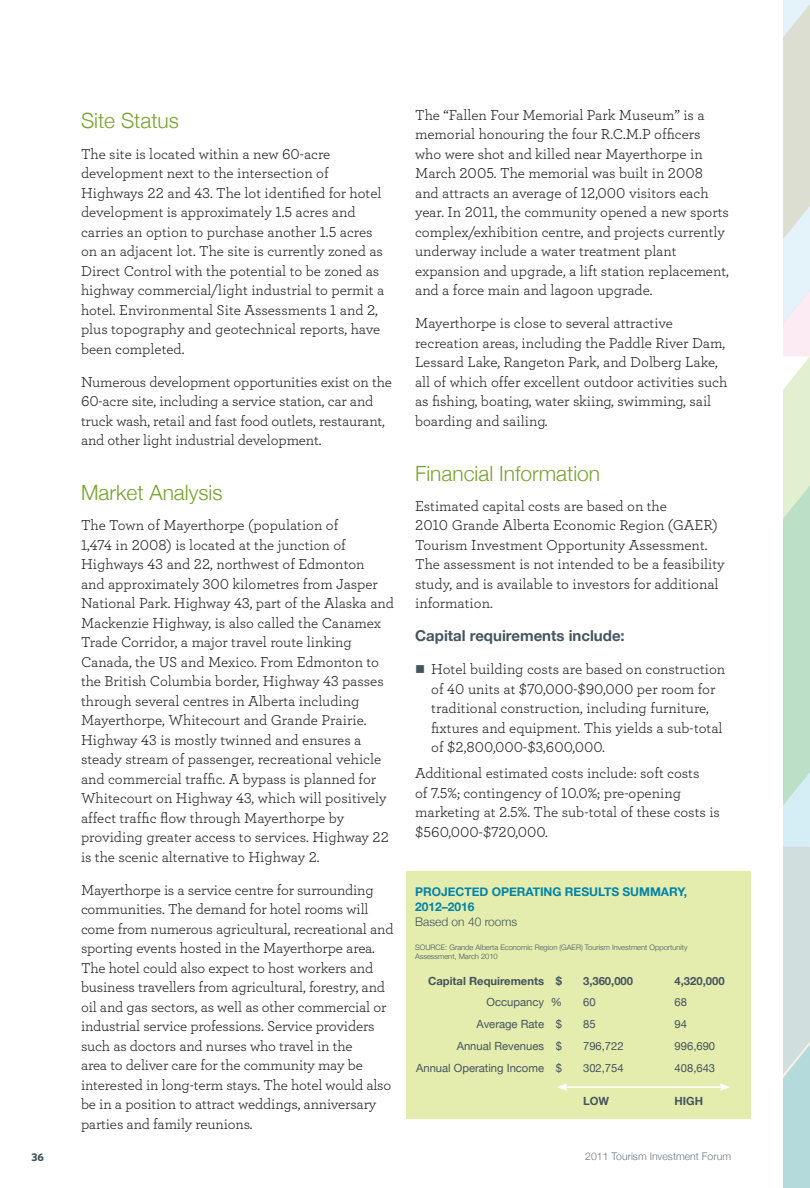
<style>
.page{position:relative;width:810px;height:1188px;background:#fff}
.page>*{position:absolute;margin:0;border:0;box-sizing:border-box;transform-origin:0 0}
.t1{font:300 21px "Helvetica Neue";color:#78a22d}
.t2{font:15px/19.5px "Archer Book LF";letter-spacing:-.005em;color:#231f20}
.t3{font:700 15px "Helvetica Neue";color:#45555f}
.t4{font:700 12px "Helvetica Neue";color:#0083a9}
.t5{font:300 12px "Helvetica Neue";color:#45555f}
.t6{font:11.25px "Helvetica Neue";color:#45555f}
.t7{font:700 11.25px "Helvetica Neue";color:#45555f}
.t8{font:700 11.25px "Whitney";color:#45555f}
.t9{font:300 10.5px "Helvetica Neue";color:#6b7a83}
.t10{font:300 7.5px/9px "Helvetica Neue";color:#45555f}
</style>
<div class="page">
<svg style="left:783px;top:0;width:27px;height:847px;background:#d4e6d7"></svg>
<svg style="left:783px;top:847px;width:27px;height:341px;background:#c6dcdc"></svg>
<div style="left:406px;top:872px;width:345px;height:247px;background:#e4ecae"></div>
<hr style="left:565px;top:1086px;width:157px;height:2px;background:#fff">
<svg style="left:557px;top:1083px;width:10px;height:8px"></svg>
<svg style="left:720px;top:1083px;width:10px;height:8px"></svg>
<h1 class="t1" style="left:81px;top:108px;width:100px">Site Status</h1>
<p class="t2" style="left:81px;top:143px;width:305px">The site is located within a new 60-acre development next to the intersection of Highways 22 and 43. The lot identified for hotel development is approximately 1.5 acres and carries an option to purchase another 1.5 acres on an adjacent lot. The site is currently zoned as Direct Control with the potential to be zoned as highway commercial/light industrial to permit a hotel. Environmental Site Assessments 1 and 2, plus topography and geotechnical reports, have been completed.</p>
<p class="t2" style="left:81px;top:371px;width:312px">Numerous development opportunities exist on the 60-acre site, including a service station, car and truck wash, retail and fast food outlets, restaurant, and other light industrial development.</p>
<h1 class="t1" style="left:81px;top:479px;width:143px">Market Analysis</h1>
<p class="t2" style="left:81px;top:515px;width:315px">The Town of Mayerthorpe (population of<br>1,474 in 2008) is located at the junction of Highways 43 and 22, northwest of Edmonton<br>and approximately 300 kilometres from Jasper National Park. Highway 43, part of the Alaska and Mackenzie Highway, is also called the Canamex Trade Corridor, a major travel route linking Canada, the US and Mexico. From Edmonton to the British Columbia border, Highway 43 passes through several centres in Alberta including Mayerthorpe, Whitecourt and Grande Prairie.<br>Highway 43 is mostly twinned and ensures a steady stream of passenger, recreational vehicle and commercial traffic. A bypass is planned for Whitecourt on Highway 43, which will positively affect traffic flow through Mayerthorpe by providing greater access to services. Highway 22 is the scenic alternative to Highway 2.</p>
<p class="t2" style="left:81px;top:879px;width:314px">Mayerthorpe is a service centre for surrounding communities. The demand for hotel rooms will come from numerous agricultural, recreational and sporting events hosted in the Mayerthorpe area.<br>The hotel could also expect to host workers and business travellers from agricultural, forestry, and oil and gas sectors, as well as other commercial or industrial service professions. Service providers such as doctors and nurses who travel in the<br>area to deliver care for the community may be interested in long-term stays. The hotel would also be in a position to attract weddings, anniversary parties and family reunions.</p>
<p class="t2" style="left:415px;top:105px;width:315px">The “Fallen Four Memorial Park Museum” is a memorial honouring the four R.C.M.P officers who were shot and killed near Mayerthorpe in March 2005. The memorial was built in 2008 and attracts an average of 12,000 visitors each year. In 2011, the community opened a new sports complex/exhibition centre, and projects currently underway include a water treatment plant expansion and upgrade, a lift station replacement, and a force main and lagoon upgrade.</p>
<p class="t2" style="left:415px;top:313px;width:314px">Mayerthorpe is close to several attractive recreation areas, including the Paddle River Dam, Lessard Lake, Rangeton Park, and Dolberg Lake, all of which offer excellent outdoor activities such as fishing, boating, water skiing, swimming, sail boarding and sailing.</p>
<h1 class="t1" style="left:415px;top:460px;width:187px">Financial Information</h1>
<p class="t2" style="left:415px;top:496px;width:311px">Estimated capital costs are based on the<br>2010 Grande Alberta Economic Region (GAER)<br>Tourism Investment Opportunity Assessment.<br>The assessment is not intended to be a feasibility study, and is available to investors for additional information.</p>
<p class="t3" style="left:415px;top:627px;width:211px">Capital requirements include:</p>
<p class="t2" style="left:431px;top:659px;width:295px">Hotel building costs are based on construction of 40 units at $70,000-$90,000 per room for traditional construction, including furniture, fixtures and equipment. This yields a sub-total of $2,800,000-$3,600,000.</p>
<p class="t2" style="left:415px;top:763px;width:306px">Additional estimated costs include: soft costs<br>of 7.5%; contingency of 10.0%; pre-opening marketing at 2.5%. The sub-total of these costs is $560,000-$720,000.</p>
<p class="t4" style="left:415px;top:884px;width:126px">Projected operating</p>
<p class="t4" style="left:565px;top:884px;width:124px">r esults summary,</p>
<p class="t4" style="left:415px;top:899px;width:61px">2012–2016</p>
<p class="t5" style="left:415px;top:914px;width:104px">Based on 40 rooms</p>
<p class="t10" style="left:415px;top:943px;width:11px">Source</p>
<p class="t10" style="left:415px;top:943px;width:274px;text-indent:30px">: Grande Alberta Economic Region (GAER) Tourism Investment Opportunity<br>Assessment, March 2010</p>
<p class="t7" style="left:406px;top:974px;width:16px">C</p>
<p class="t7" style="left:436px;top:974px;width:127px">apital Requirements $</p>
<p class="t7" style="left:583px;top:974px;width:52px">3,360,000</p>
<p class="t7" style="left:675px;top:974px;width:52px">4,320,000</p>
<p class="t6" style="left:487px;top:996px;width:77px">Occupancy %</p>
<p class="t6" style="left:583px;top:996px;width:14px">60</p>
<p class="t6" style="left:675px;top:996px;width:14px">68</p>
<p class="t6" style="left:477px;top:1018px;width:87px">Average Rate $</p>
<p class="t6" style="left:583px;top:1018px;width:14px">85</p>
<p class="t6" style="left:675px;top:1018px;width:14px">94</p>
<p class="t6" style="left:457px;top:1040px;width:107px">Annual Revenues $</p>
<p class="t6" style="left:583px;top:1040px;width:42px">796,722</p>
<p class="t6" style="left:675px;top:1040px;width:42px">996,690</p>
<p class="t6" style="left:416px;top:1061px;width:147px">Annual Operating Income $</p>
<p class="t6" style="left:583px;top:1061px;width:42px">302,754</p>
<p class="t6" style="left:675px;top:1061px;width:42px">408,643</p>
<p class="t7" style="left:583px;top:1094px;width:28px">LOW</p>
<p class="t7" style="left:675px;top:1094px;width:30px">HIGH</p>
<p class="t8" style="left:31px;top:1150px;width:14px">36</p>
<p class="t9" style="left:585px;top:1150px;width:147px">2011 Tourism Investment Forum</p>
</div>
